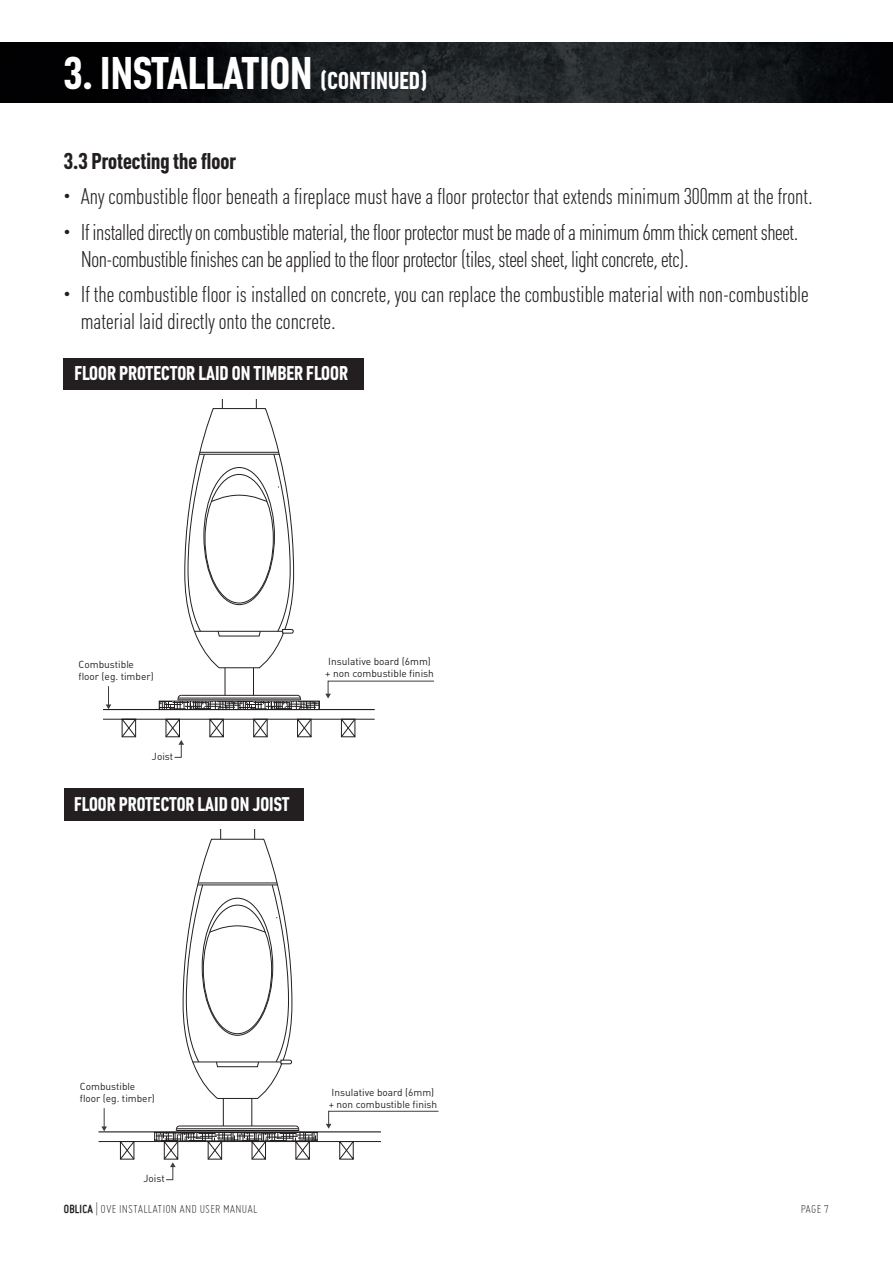
<style>
.page{position:relative;width:893px;height:1263px;background:#fff}
.page>*{position:absolute;margin:0;border:0;box-sizing:border-box;transform-origin:0 0}
.t1{font:700 45px "Plumb Condensed";color:#fff}
.t2{font:300 22.5px/27px "Plumb Condensed";color:#231f20}
.t3{font:300 22.5px/27px "Plumb Condensed";letter-spacing:-.02em;color:#231f20}
.t4{font:700 22.5px "Plumb Condensed";color:#231f20}
.t5{font:700 19.65px "Plumb Condensed";color:#fff}
.t6{font:700 19.5px "Plumb Condensed";color:#fff}
.t7{font:300 12.75px "Miso";letter-spacing:.015em;color:#231f20}
.t8{font:10.2px/12.3px "Plumb";color:#231f20}
.s1{font-size:24px}
.s2{font-weight:700}
</style>
<div class="page">
<img style="left:0;top:43px;width:893px;height:59px">
<svg style="left:106px;top:686px;width:5px;height:23px"></svg>
<svg style="left:161px;top:703px;width:157px;height:5px"></svg>
<div style="left:159px;top:701px;width:161px;height:9px;border:1px solid #211e1e"></div>
<hr style="left:103px;top:709px;width:272px;height:1px;background:#211e1e">
<svg style="left:325px;top:680px;width:109px;height:18px"></svg>
<svg style="left:103px;top:718px;width:272px;height:40px"></svg>
<svg style="left:177px;top:400px;width:124px;height:300px"></svg>
<div style="left:64px;top:358px;width:300px;height:32px;background:#231f20"></div>
<svg style="left:101px;top:1108px;width:6px;height:23px"></svg>
<svg style="left:156px;top:1134px;width:159px;height:5px"></svg>
<div style="left:154px;top:1132px;width:163px;height:9px;border:1px solid #211e1e"></div>
<hr style="left:99px;top:1131px;width:282px;height:1px;background:#211e1e">
<svg style="left:326px;top:1111px;width:113px;height:18px"></svg>
<svg style="left:98px;top:1141px;width:283px;height:39px"></svg>
<hr style="left:176px;top:1130px;width:123px;height:1px;background:#231f20">
<svg style="left:175px;top:830px;width:125px;height:300px"></svg>
<div style="left:64px;top:788px;width:240px;height:32px;background:#231f20"></div>
<h1 class="t1" style="left:64px;top:56px;width:365px">3. INSTALLATION <span class="s1">(CONTINUED)</span></h1>
<p class="t4" style="left:64px;top:153px;width:174px">3.3 Protecting the floor</p>
<p class="t2" style="left:64px;top:185px;width:750px">• Any combustible floor beneath a fireplace must have a floor protector that extends minimum 300mm at the front.</p>
<p class="t3" style="left:81px;top:221px;width:719px;text-indent:-17px">• If installed directly on combustible material, the floor protector must be made of a minimum 6mm thick cement sheet.<br>Non-combustible finishes can be applied to the floor protector (tiles, steel sheet, light concrete, etc).</p>
<p class="t2" style="left:81px;top:283px;width:730px;text-indent:-17px">• If the combustible floor is installed on concrete, you can replace the combustible material with non-combustible material laid directly onto the concrete.</p>
<p class="t5" style="left:74px;top:366px;width:275px">FLOOR PROTECTOR LAID ON TIMBER FLOOR</p>
<p class="t8" style="left:79px;top:659px;width:77px">Combustible floor (eg. timber)</p>
<p class="t8" style="left:152px;top:751px;width:23px">Joist</p>
<p class="t6" style="left:74px;top:797px;width:217px">FLOOR PROTECTOR LAID ON JOIST</p>
<p class="t8" style="left:325px;top:656px;width:110px">Insulative board (6mm) + non combustible finish</p>
<p class="t8" style="left:80px;top:1081px;width:77px">Combustible floor (eg. timber)</p>
<p class="t8" style="left:144px;top:1173px;width:23px">Joist</p>
<p class="t8" style="left:329px;top:1087px;width:110px">Insulative board (6mm) + non combustible finish</p>
<p class="t7" style="left:64px;top:1205px;width:195px"><span class="s2">OBLICA</span> | OVE INSTALLATION AND USER MANUAL</p>
<p class="t7" style="left:801px;top:1204px;width:30px">PAGE 7</p>
</div>
